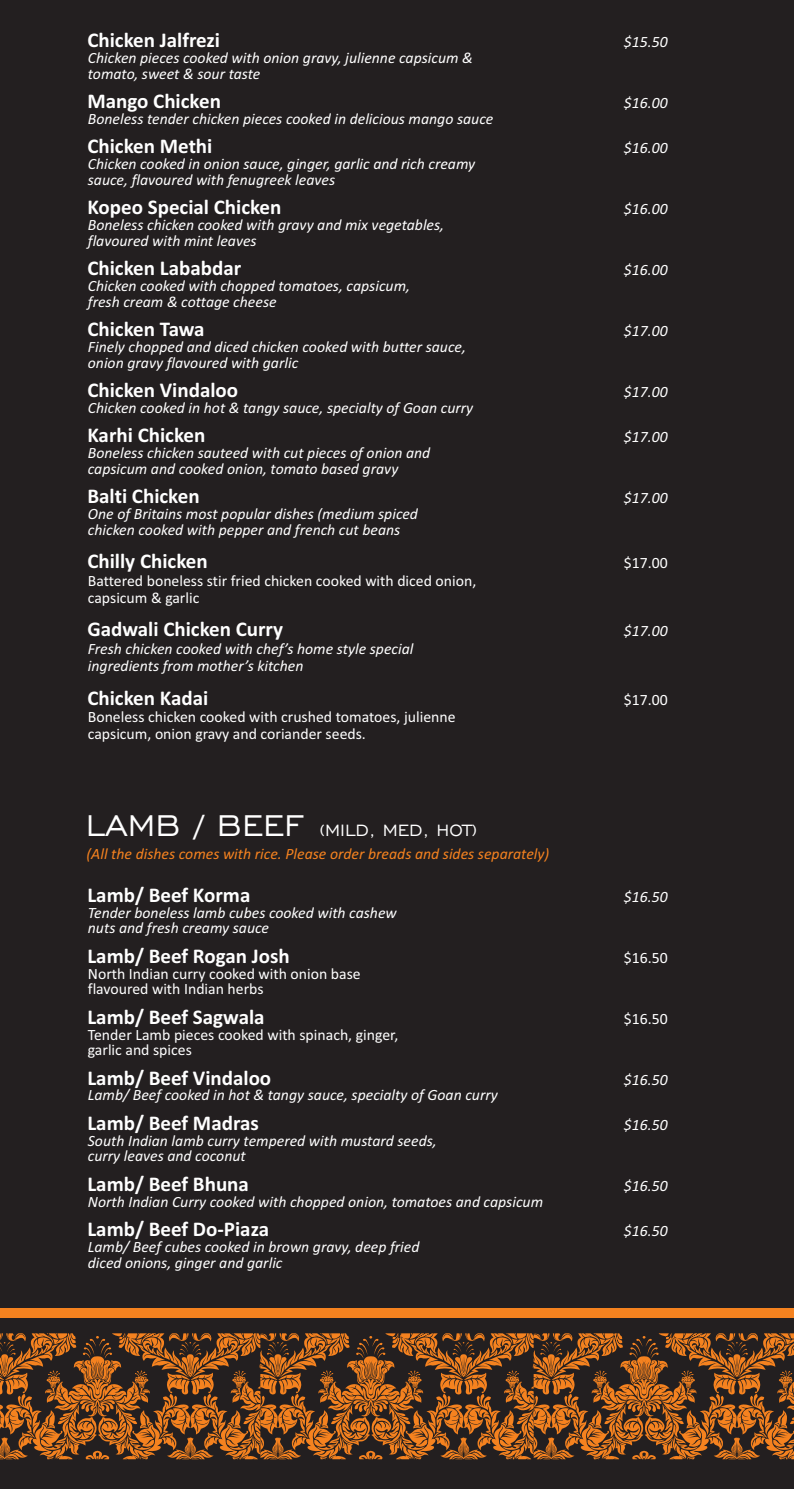
<style>
.page{position:relative;width:794px;height:1489px;background:#fff}
.page>*{position:absolute;margin:0;border:0;box-sizing:border-box;transform-origin:0 0}
.t1{font:700 21px "Calibri";color:#fff}
.t2{font:21px "Engravers Gothic BT";color:#fff}
.t3{font:italic 15.75px/15.8px "Calibri";color:#fff}
.t4{font:15.75px/17.3px "Calibri";color:#fff}
.t5{font:italic 15.75px "Calibri";color:#f5821f}
.s1{font-size:38.5px}
</style>
<div class="page">
<div style="left:0;top:0;width:794px;height:1488px;background:#231f20"></div>
<svg style="left:0;top:1333px;width:794px;height:126px"></svg>
<div style="left:0;top:1307px;width:794px;height:10px;background:#f5821f"></div>
<h1 class="t1" style="left:87px;top:31px;width:134px">Chicken Jalfrezi</h1>
<p class="t3" style="left:624px;top:35px;width:45px">$15.50</p>
<p class="t3" style="left:88px;top:51px;width:386px">Chicken pieces cooked with onion gravy, julienne capsicum &amp; tomato, sweet &amp; sour taste</p>
<h1 class="t1" style="left:87px;top:92px;width:135px">Mango Chicken</h1>
<p class="t3" style="left:624px;top:96px;width:45px">$16.00</p>
<p class="t3" style="left:88px;top:112px;width:407px">Boneless tender chicken pieces cooked in delicious mango sauce</p>
<h1 class="t1" style="left:87px;top:137px;width:126px">Chicken Methi</h1>
<p class="t3" style="left:624px;top:141px;width:45px">$16.00</p>
<p class="t3" style="left:88px;top:157px;width:389px">Chicken cooked in onion sauce, ginger, garlic and rich creamy sauce, flavoured with fenugreek leaves</p>
<h1 class="t1" style="left:87px;top:198px;width:196px">Kopeo Special Chicken</h1>
<p class="t3" style="left:624px;top:202px;width:45px">$16.00</p>
<p class="t3" style="left:88px;top:218px;width:358px">Boneless chicken cooked with gravy and mix vegetables, flavoured with mint leaves</p>
<h1 class="t1" style="left:87px;top:259px;width:155px">Chicken Lababdar</h1>
<p class="t3" style="left:624px;top:263px;width:45px">$16.00</p>
<p class="t3" style="left:88px;top:279px;width:324px">Chicken cooked with chopped tomatoes, capsicum, fresh cream &amp; cottage cheese</p>
<h1 class="t1" style="left:87px;top:320px;width:119px">Chicken Tawa</h1>
<p class="t3" style="left:624px;top:324px;width:45px">$17.00</p>
<p class="t3" style="left:88px;top:340px;width:380px">Finely chopped and diced chicken cooked with butter sauce, onion gravy flavoured with garlic</p>
<h1 class="t1" style="left:87px;top:381px;width:152px">Chicken Vindaloo</h1>
<p class="t3" style="left:624px;top:385px;width:45px">$17.00</p>
<p class="t3" style="left:88px;top:401px;width:387px">Chicken cooked in hot &amp; tangy sauce, specialty of Goan curry</p>
<h1 class="t1" style="left:87px;top:426px;width:119px">Karhi Chicken</h1>
<p class="t3" style="left:624px;top:430px;width:45px">$17.00</p>
<p class="t3" style="left:88px;top:446px;width:344px">Boneless chicken sauteed with cut pieces of onion and capsicum and cooked onion, tomato based gravy</p>
<h1 class="t1" style="left:87px;top:487px;width:114px">Balti Chicken</h1>
<p class="t3" style="left:624px;top:491px;width:45px">$17.00</p>
<p class="t3" style="left:88px;top:507px;width:332px">One of Britains most popular dishes (medium spiced chicken cooked with pepper and french cut beans</p>
<h1 class="t1" style="left:87px;top:552px;width:122px">Chilly Chicken</h1>
<p class="t4" style="left:624px;top:555px;width:45px">$17.00</p>
<p class="t4" style="left:88px;top:573px;width:390px">Battered boneless stir fried chicken cooked with diced onion, capsicum &amp; garlic</p>
<h1 class="t1" style="left:87px;top:620px;width:197px">Gadwali Chicken Curry</h1>
<p class="t3" style="left:624px;top:624px;width:45px">$17.00</p>
<p class="t3" style="left:88px;top:641px;width:327px;line-height:17.3px">Fresh chicken cooked with chef’s home style special ingredients from mother’s kitchen</p>
<h1 class="t1" style="left:87px;top:689px;width:122px">Chicken Kadai</h1>
<p class="t4" style="left:624px;top:692px;width:45px">$17.00</p>
<p class="t4" style="left:88px;top:709px;width:369px">Boneless chicken cooked with crushed tomatoes, julienne capsicum, onion gravy and coriander seeds.</p>
<h1 class="t2" style="left:86px;top:819px;width:393px"><span class="s1">LAMB / BEEF</span> (MILD, MED, HOT)</h1>
<p class="t5" style="left:87px;top:847px;width:464px">(All the dishes comes with rice. Please order breads and sides separately)</p>
<h1 class="t1" style="left:87px;top:886px;width:164px">Lamb/ Beef Korma</h1>
<p class="t3" style="left:624px;top:890px;width:45px">$16.50</p>
<p class="t3" style="left:88px;top:905px;width:310px">Tender boneless lamb cubes cooked with cashew nuts and fresh creamy sauce</p>
<h1 class="t1" style="left:87px;top:947px;width:204px">Lamb/ Beef Rogan Josh</h1>
<p class="t4" style="left:624px;top:950px;width:45px">$16.50</p>
<p class="t4" style="left:88px;top:966px;width:274px;line-height:15.8px">North Indian curry cooked with onion base flavoured with Indian herbs</p>
<h1 class="t1" style="left:87px;top:1007px;width:179px">Lamb/ Beef Sagwala</h1>
<p class="t4" style="left:624px;top:1011px;width:45px">$16.50</p>
<p class="t4" style="left:88px;top:1027px;width:312px;line-height:15.8px">Tender Lamb pieces cooked with spinach, ginger, garlic and spices</p>
<h1 class="t1" style="left:87px;top:1068px;width:185px">Lamb/ Beef Vindaloo</h1>
<p class="t3" style="left:624px;top:1072px;width:45px">$16.50</p>
<p class="t3" style="left:88px;top:1088px;width:411px">Lamb/ Beef cooked in hot &amp; tangy sauce, specialty of Goan curry</p>
<h1 class="t1" style="left:87px;top:1114px;width:173px">Lamb/ Beef Madras</h1>
<p class="t3" style="left:624px;top:1117px;width:45px">$16.50</p>
<p class="t3" style="left:88px;top:1133px;width:350px">South Indian lamb curry tempered with mustard seeds, curry leaves and coconut</p>
<h1 class="t1" style="left:87px;top:1174px;width:163px">Lamb/ Beef Bhuna</h1>
<p class="t3" style="left:624px;top:1178px;width:45px">$16.50</p>
<p class="t3" style="left:88px;top:1194px;width:457px">North Indian Curry cooked with chopped onion, tomatoes and capsicum</p>
<h1 class="t1" style="left:87px;top:1220px;width:183px">Lamb/ Beef Do-Piaza</h1>
<p class="t3" style="left:624px;top:1224px;width:45px">$16.50</p>
<p class="t3" style="left:88px;top:1239px;width:333px">Lamb/ Beef cubes cooked in brown gravy, deep fried diced onions, ginger and garlic</p>
</div>
